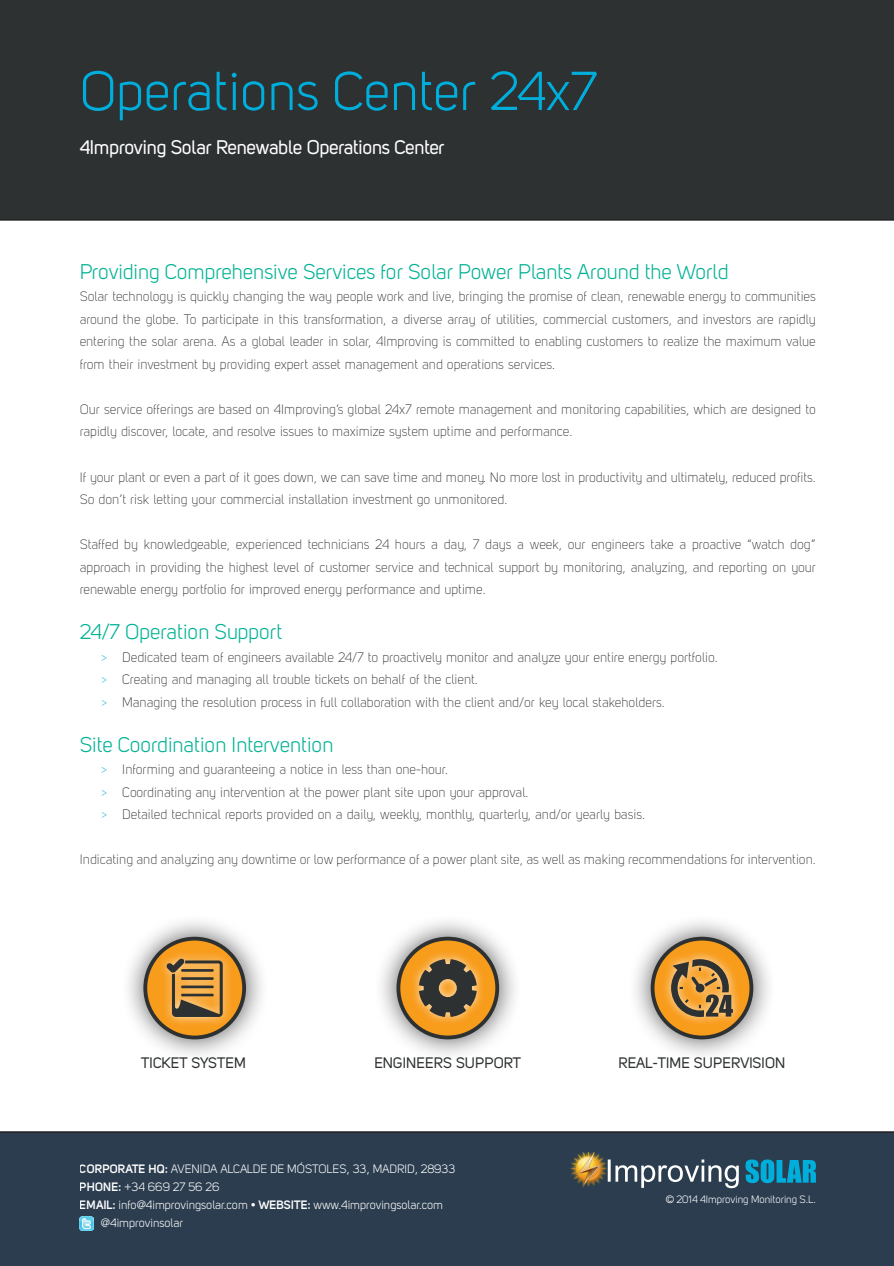
<style>
.page{position:relative;width:894px;height:1266px;background:#fff}
.page>*{position:absolute;margin:0;border:0;box-sizing:border-box;transform-origin:0 0}
.t1{font:54px "Uni Sans Book";color:#00aedc}
.t2{font:21px "Uni Sans Book";color:#00b294}
.t3{font:19.5px "Uni Sans Regular";letter-spacing:-.02em;color:#fff}
.t4{font:15px "Uni Sans Regular";color:#2d3132}
.t5{font:13.5px/22.5px "Uni Sans Light";color:#231f20;text-align:justify}
.t6{font:12px "Uni Sans Book";color:#fff}
.t7{font:10.5px "Uni Sans Book";color:#fff}
.s1{color:#00aedc}
.s2{font-family:"Uni Sans Semi";font-weight:700}
</style>
<div class="page">
<div style="left:0;top:0;width:893px;height:220px;background:#2d3132"></div>
<div style="left:0;top:1131px;width:893px;height:134px;background:#2b3d4f"></div>
<img style="left:570px;top:1151px;width:37px;height:38px">
<svg style="left:607px;top:1159px;width:131px;height:28px"></svg>
<svg style="left:745px;top:1159px;width:70px;height:23px;background:#0d8aaf"></svg>
<img style="left:80px;top:1215px;width:14px;height:14px">
<div style="left:118px;top:911px;width:149px;height:148px;background:#231f20;opacity:.75"></div>
<svg style="left:145px;top:938px;width:99px;height:99px;background:#d4891f"></svg>
<div style="left:143px;top:936px;width:103px;height:103px;border:4px solid #2d3132;border-radius:50%"></div>
<div style="left:371px;top:911px;width:149px;height:148px;background:#231f20;opacity:.75"></div>
<svg style="left:398px;top:938px;width:99px;height:99px;background:#d4891f"></svg>
<div style="left:396px;top:936px;width:103px;height:103px;border:4px solid #2d3132;border-radius:50%"></div>
<div style="left:625px;top:911px;width:149px;height:148px;background:#231f20;opacity:.75"></div>
<svg style="left:652px;top:938px;width:99px;height:99px"></svg>
<div style="left:650px;top:936px;width:103px;height:103px;border:4px solid #2d3132;border-radius:50%"></div>
<div style="left:661px;top:949px;width:80px;height:76px;background:#fff;opacity:.75"></div>
<svg style="left:671px;top:958px;width:61px;height:58px;background:#a77d40"></svg>
<div style="left:409px;top:949px;width:76px;height:76px;background:#fff;opacity:.75"></div>
<svg style="left:419px;top:958px;width:57px;height:58px;background:#715b3a"></svg>
<div style="left:157px;top:948px;width:75px;height:77px;background:#fff;opacity:.75"></div>
<svg style="left:166px;top:958px;width:57px;height:58px;background:#aa7f41"></svg>
<p class="t1" style="left:80px;top:60px;width:519px">Operations Center 24x7</p>
<p class="t3" style="left:80px;top:135px;width:366px">4Improving Solar Renewable Operations Center</p>
<p class="t2" style="left:80px;top:259px;width:650px">Providing Comprehensive Services for Solar Power Plants Around the World</p>
<p class="t5" style="left:80px;top:285px;width:737px">Solar technology is quickly changing the way people work and live, bringing the promise of clean, renewable energy to communities around the globe. To participate in this transformation, a diverse array of utilities, commercial customers, and investors are rapidly entering the solar arena. As a global leader in solar, 4Improving is committed to enabling customers to realize the maximum value from their investment by providing expert asset management and operations services.</p>
<p class="t5" style="left:80px;top:398px;width:737px">Our service offerings are based on 4Improving’s global 24x7 remote management and monitoring capabilities, which are designed to rapidly discover, locate, and resolve issues to maximize system uptime and performance.</p>
<p class="t5" style="left:80px;top:465px;width:737px">If your plant or even a part of it goes down, we can save time and money. No more lost in productivity and ultimately, reduced profits.<br>So don’t risk letting your commercial installation investment go unmonitored.</p>
<p class="t5" style="left:80px;top:533px;width:737px">Staffed by knowledgeable, experienced technicians 24 hours a day, 7 days a week, our engineers take a proactive “watch dog” approach in providing the highest level of customer service and technical support by monitoring, analyzing, and reporting on your renewable energy portfolio for improved energy performance and uptime.</p>
<p class="t2" style="left:80px;top:619px;width:204px">24/7 Operation Support</p>
<p class="t5" style="left:101px;top:645px;width:618px"><span class="s1">&gt;</span> Dedicated team of engineers available 24/7 to proactively monitor and analyze your entire energy portfolio.</p>
<p class="t5" style="left:101px;top:668px;width:378px"><span class="s1">&gt;</span> Creating and managing all trouble tickets on behalf of the client.</p>
<p class="t5" style="left:101px;top:690px;width:565px"><span class="s1">&gt;</span> Managing the resolution process in full collaboration with the client and/or key local stakeholders.</p>
<p class="t2" style="left:80px;top:732px;width:255px">Site Coordination Intervention</p>
<p class="t5" style="left:101px;top:758px;width:348px"><span class="s1">&gt;</span> Informing and guaranteeing a notice in less than one-hour.</p>
<p class="t5" style="left:101px;top:780px;width:429px"><span class="s1">&gt;</span> Coordinating any intervention at the power plant site upon your approval.</p>
<p class="t5" style="left:101px;top:803px;width:545px"><span class="s1">&gt;</span> Detailed technical reports provided on a daily, weekly, monthly, quarterly, and/or yearly basis.</p>
<p class="t5" style="left:80px;top:848px;width:737px">Indicating and analyzing any downtime or low performance of a power plant site, as well as making recommendations for intervention.</p>
<p class="t4" style="left:141px;top:1053px;width:106px">TICKET SYSTEM</p>
<p class="t4" style="left:374px;top:1053px;width:148px">ENGINEERS SUPPORT</p>
<p class="t4" style="left:618px;top:1053px;width:169px">REAL-TIME SUPERVISION</p>
<p class="t6" style="left:80px;top:1161px;width:377px"><span class="s2">CORPORATE HQ:</span> AVENIDA ALCALDE DE MÓSTOLES, 33, MADRID, 28933</p>
<p class="t6" style="left:80px;top:1179px;width:141px"><span class="s2">PHONE:</span> +34 669 27 56 26</p>
<p class="t6" style="left:80px;top:1197px;width:365px"><span class="s2">EMAIL:</span> info@4improvingsolar.com • <span class="s2">WEBSITE:</span> www.4improvingsolar.com</p>
<p class="t6" style="left:101px;top:1215px;width:84px">@4improvinsolar</p>
<p class="t7" style="left:665px;top:1192px;width:152px">© 2014 4Improving Monitoring S.L.</p>
</div>
